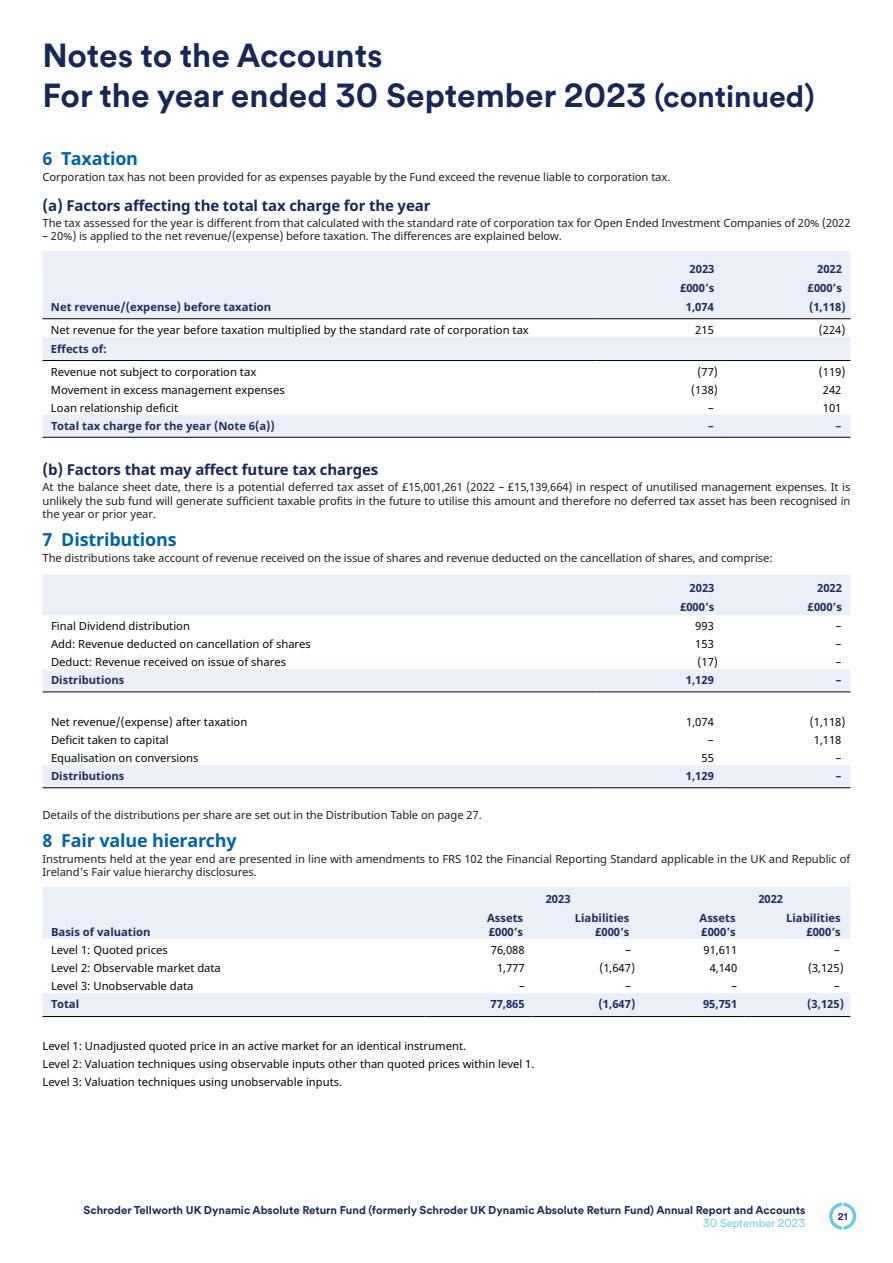
<style>
.page{position:relative;width:893px;height:1263px;background:#fff}
.page>*{position:absolute;margin:0;border:0;box-sizing:border-box;transform-origin:0 0}
.t1{font:700 33px/39.6px "Schroders Circular";color:#172757}
.t2{font:700 18px "Noto Sans";letter-spacing:-.01em;color:#0163a7}
.t3{font:700 15px "Noto Sans";letter-spacing:-.01em;color:#172757}
.t4{font:11.25px/13.5px "Noto Sans";letter-spacing:-.01em;color:#231f20;text-align:justify}
.t5{font:11.25px/18px "Noto Sans";color:#040503}
.t6{font:700 11.25px/13.5px "Noto Sans";color:#1b2d5b}
.t7{font:700 11.25px "Schroders Circular";color:#172757}
.t8{font:11.25px "Schroders Circular";color:#65cbdf}
.t9{font:700 9.75px "Schroders Circular";color:#172757}
.s1{font-size:30px}
</style>
<div class="page">
<svg style="left:829px;top:1203px;width:27px;height:26px"></svg>
<svg style="left:43px;top:251px;width:807px;height:186px;fill:#ebf0f8"></svg>
<hr style="left:43px;top:318px;width:552px;height:1px;background:#040503">
<hr style="left:595px;top:318px;width:128px;height:1px;background:#040503">
<hr style="left:723px;top:318px;width:127px;height:1px;background:#040503">
<hr style="left:43px;top:360px;width:552px;height:1px;background:#040503">
<hr style="left:595px;top:360px;width:128px;height:1px;background:#040503">
<hr style="left:723px;top:360px;width:127px;height:1px;background:#040503">
<hr style="left:43px;top:437px;width:552px;height:1px;background:#040503">
<hr style="left:595px;top:437px;width:128px;height:1px;background:#040503">
<hr style="left:723px;top:437px;width:127px;height:1px;background:#040503">
<svg style="left:43px;top:575px;width:807px;height:212px"></svg>
<hr style="left:43px;top:691px;width:552px;height:1px;background:#040503">
<hr style="left:595px;top:691px;width:128px;height:1px;background:#040503">
<hr style="left:723px;top:691px;width:127px;height:1px;background:#040503">
<hr style="left:43px;top:787px;width:552px;height:1px;background:#040503">
<hr style="left:595px;top:787px;width:128px;height:1px;background:#040503">
<hr style="left:723px;top:787px;width:127px;height:1px;background:#040503">
<svg style="left:43px;top:887px;width:807px;height:129px;fill:#ebf0f8"></svg>
<hr style="left:43px;top:1016px;width:382px;height:1px;background:#040503">
<hr style="left:425px;top:1016px;width:107px;height:1px;background:#040503">
<hr style="left:532px;top:1016px;width:106px;height:1px;background:#040503">
<hr style="left:638px;top:1016px;width:106px;height:1px;background:#040503">
<hr style="left:744px;top:1016px;width:106px;height:1px;background:#040503">
<h1 class="t1" style="left:43px;top:35px;width:773px">Notes to the Accounts<br>For the year ended 30 September 2023 <span class="s1">(continued)</span></h1>
<h2 class="t2" style="left:43px;top:146px;width:97px">6 Taxation</h2>
<p class="t4" style="left:43px;top:171px;width:629px">Corporation tax has not been provided for as expenses payable by the Fund exceed the revenue liable to corporation tax.</p>
<h3 class="t3" style="left:43px;top:195px;width:389px">(a) Factors affecting the total tax charge for the year</h3>
<p class="t4" style="left:43px;top:216px;width:809px">The tax assessed for the year is different from that calculated with the standard rate of corporation tax for Open Ended Investment Companies of 20% (2022</p>
<p class="t4" style="left:43px;top:230px;width:521px">– 20%) is applied to the net revenue/(expense) before taxation. The differences are explained below.</p>
<p class="t6" style="left:690px;top:262px;width:26px">2023</p>
<p class="t6" style="left:817px;top:262px;width:26px">2022</p>
<p class="t6" style="left:680px;top:281px;width:36px">£000’s</p>
<p class="t6" style="left:808px;top:281px;width:36px">£000’s</p>
<p class="t6" style="left:51px;top:301px;width:222px">Net revenue/(expense) before taxation</p>
<p class="t6" style="left:686px;top:301px;width:30px">1,074</p>
<p class="t6" style="left:809px;top:301px;width:38px">(1,118)</p>
<p class="t5" style="left:51px;top:321px;width:479px">Net revenue for the year before taxation multiplied by the standard rate of corporation tax</p>
<p class="t5" style="left:695px;top:321px;width:20px">215</p>
<p class="t5" style="left:819px;top:321px;width:28px">(224)</p>
<p class="t6" style="left:51px;top:342px;width:57px">Effects of:</p>
<p class="t5" style="left:51px;top:363px;width:207px">Revenue not subject to corporation tax</p>
<p class="t5" style="left:697px;top:363px;width:22px">(77)</p>
<p class="t5" style="left:819px;top:363px;width:28px">(119)</p>
<p class="t5" style="left:51px;top:381px;width:235px">Movement in excess management expenses</p>
<p class="t5" style="left:691px;top:381px;width:28px">(138)</p>
<p class="t5" style="left:823px;top:381px;width:20px">242</p>
<p class="t5" style="left:51px;top:399px;width:129px">Loan relationship deficit</p>
<p class="t5" style="left:708px;top:399px;width:7px">–</p>
<p class="t5" style="left:823px;top:399px;width:20px">101</p>
<p class="t6" style="left:51px;top:419px;width:225px">Total tax charge for the year (Note 6(a))</p>
<p class="t6" style="left:708px;top:419px;width:7px">–</p>
<p class="t6" style="left:836px;top:419px;width:7px">–</p>
<h3 class="t3" style="left:43px;top:459px;width:337px">(b) Factors that may affect future tax charges</h3>
<p class="t4" style="left:43px;top:481px;width:809px">At the balance sheet date, there is a potential deferred tax asset of £15,001,261 (2022 – £15,139,664) in respect of unutilised management expenses. It is unlikely the sub fund will generate sufficient taxable profits in the future to utilise this amount and therefore no deferred tax asset has been recognised in the year or prior year.</p>
<h2 class="t2" style="left:43px;top:527px;width:136px">7 Distributions</h2>
<p class="t4" style="left:43px;top:552px;width:732px">The distributions take account of revenue received on the issue of shares and revenue deducted on the cancellation of shares, and comprise:</p>
<p class="t6" style="left:690px;top:581px;width:26px">2023</p>
<p class="t6" style="left:817px;top:581px;width:26px">2022</p>
<p class="t6" style="left:680px;top:600px;width:36px">£000’s</p>
<p class="t6" style="left:808px;top:600px;width:36px">£000’s</p>
<p class="t5" style="left:51px;top:617px;width:141px">Final Dividend distribution</p>
<p class="t5" style="left:695px;top:617px;width:20px">993</p>
<p class="t5" style="left:836px;top:617px;width:7px">–</p>
<p class="t5" style="left:51px;top:635px;width:261px">Add: Revenue deducted on cancellation of shares</p>
<p class="t5" style="left:695px;top:635px;width:20px">153</p>
<p class="t5" style="left:836px;top:635px;width:7px">–</p>
<p class="t5" style="left:51px;top:653px;width:237px">Deduct: Revenue received on issue of shares</p>
<p class="t5" style="left:697px;top:653px;width:22px">(17)</p>
<p class="t5" style="left:836px;top:653px;width:7px">–</p>
<p class="t6" style="left:51px;top:674px;width:75px">Distributions</p>
<p class="t6" style="left:686px;top:674px;width:30px">1,129</p>
<p class="t6" style="left:836px;top:674px;width:7px">–</p>
<p class="t5" style="left:51px;top:713px;width:198px">Net revenue/(expense) after taxation</p>
<p class="t5" style="left:686px;top:713px;width:29px">1,074</p>
<p class="t5" style="left:810px;top:713px;width:37px">(1,118)</p>
<p class="t5" style="left:51px;top:731px;width:119px">Deficit taken to capital</p>
<p class="t5" style="left:708px;top:731px;width:7px">–</p>
<p class="t5" style="left:814px;top:731px;width:29px">1,118</p>
<p class="t5" style="left:51px;top:749px;width:149px">Equalisation on conversions</p>
<p class="t5" style="left:701px;top:749px;width:14px">55</p>
<p class="t5" style="left:836px;top:749px;width:7px">–</p>
<p class="t6" style="left:51px;top:769px;width:75px">Distributions</p>
<p class="t6" style="left:686px;top:769px;width:30px">1,129</p>
<p class="t6" style="left:836px;top:769px;width:7px">–</p>
<p class="t4" style="left:43px;top:808px;width:441px">Details of the distributions per share are set out in the Distribution Table on page 27.</p>
<h2 class="t2" style="left:43px;top:828px;width:196px">8 Fair value hierarchy</h2>
<p class="t4" style="left:43px;top:852px;width:809px">Instruments held at the year end are presented in line with amendments to FRS 102 the Financial Reporting Standard applicable in the UK and Republic of<br>Ireland's Fair value hierarchy disclosures.</p>
<p class="t6" style="left:546px;top:893px;width:26px">2023</p>
<p class="t6" style="left:758px;top:893px;width:26px">2022</p>
<p class="t6" style="left:51px;top:925px;width:101px">Basis of valuation</p>
<p class="t6" style="left:487px;top:912px;width:38px">Assets £000’s</p>
<p class="t6" style="left:575px;top:912px;width:56px;text-align:right">Liabilities £000’s</p>
<p class="t6" style="left:700px;top:912px;width:38px">Assets £000’s</p>
<p class="t6" style="left:786px;top:912px;width:56px;text-align:right">Liabilities £000’s</p>
<p class="t5" style="left:51px;top:941px;width:118px">Level 1: Quoted prices</p>
<p class="t5" style="left:491px;top:941px;width:35px">76,088</p>
<p class="t5" style="left:625px;top:941px;width:7px">–</p>
<p class="t5" style="left:703px;top:941px;width:35px">91,611</p>
<p class="t5" style="left:834px;top:941px;width:7px">–</p>
<p class="t5" style="left:51px;top:959px;width:171px">Level 2: Observable market data</p>
<p class="t5" style="left:497px;top:959px;width:29px">1,777</p>
<p class="t5" style="left:599px;top:959px;width:37px">(1,647)</p>
<p class="t5" style="left:710px;top:959px;width:29px">4,140</p>
<p class="t5" style="left:808px;top:959px;width:37px">(3,125)</p>
<p class="t5" style="left:51px;top:977px;width:144px">Level 3: Unobservable data</p>
<p class="t5" style="left:519px;top:977px;width:7px">–</p>
<p class="t5" style="left:625px;top:977px;width:7px">–</p>
<p class="t5" style="left:732px;top:977px;width:7px">–</p>
<p class="t5" style="left:834px;top:977px;width:7px">–</p>
<p class="t6" style="left:51px;top:997px;width:30px">Total</p>
<p class="t6" style="left:490px;top:997px;width:36px">77,865</p>
<p class="t6" style="left:599px;top:997px;width:38px">(1,647)</p>
<p class="t6" style="left:703px;top:997px;width:36px">95,751</p>
<p class="t6" style="left:807px;top:997px;width:38px">(3,125)</p>
<p class="t5" style="left:43px;top:1037px;width:493px">Level 1: Unadjusted quoted price in an active market for an identical instrument.<br>Level 2: Valuation techniques using observable inputs other than quoted prices within level 1.<br>Level 3: Valuation techniques using unobservable inputs.</p>
<p class="t7" style="left:84px;top:1202px;width:723px">Schroder Tellworth UK Dynamic Absolute Return Fund (formerly Schroder UK Dynamic Absolute Return Fund) Annual Report and Accounts</p>
<p class="t8" style="left:703px;top:1215px;width:104px">30 September 2023</p>
<p class="t9" style="left:838px;top:1209px;width:11px">21</p>
</div>
